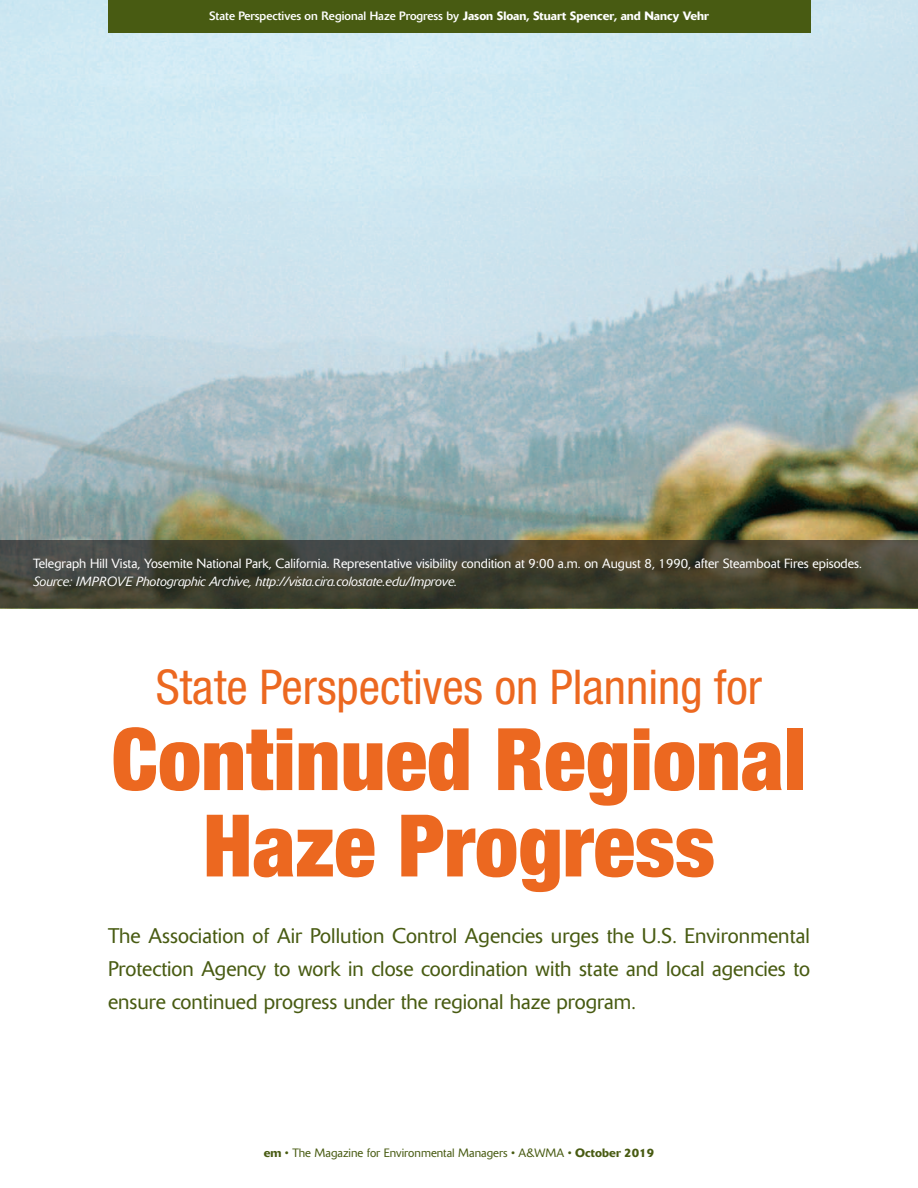
<style>
.page{position:relative;width:918px;height:1188px;background:#fff}
.page>*{position:absolute;margin:0;border:0;box-sizing:border-box;transform-origin:0 0}
.t1{font:900 condensed 86.4px/86.4px "Helvetica Neue";color:#ec6820;text-align:center}
.t2{font:condensed 48px "Helvetica Neue LT Std";color:#ec6820}
.t3{font:300 21px/33px "Delta BQ";color:#485b12;text-align:justify}
.t4{font:300 13.2px "Delta BQ";color:#fff}
.t5{font:italic 300 13.2px "Delta BQ";color:#fff}
.t6{font:12px "Delta BQ";color:#fff}
.t7{font:300 12px "Delta BQ";color:#485b12}
.s1{font-weight:500}
</style>
<div class="page">
<img style="left:0;top:0;width:918px;height:608px">
<div style="left:0;top:540px;width:918px;height:67px;background:#231f20;opacity:.64"></div>
<div style="left:108px;top:0;width:702px;height:32px;background:#485b12"></div>
<p class="t6" style="left:209px;top:11px;width:501px">State Perspectives on Regional Haze Progress by <span class="s1">Jason Sloan, Stuart Spencer, and Nancy Vehr</span></p>
<p class="t4" style="left:33px;top:559px;width:830px">Telegraph Hill Vista, Yosemite National Park, California. Representative visibility condition at 9:00 a.m. on August 8, 1990, after Steamboat Fires episodes.</p>
<p class="t5" style="left:33px;top:577px;width:426px">Source: IMPROVE Photographic Archive, http://vista.cira.colostate.edu/Improve.</p>
<h2 class="t2" style="left:156px;top:669px;width:608px">State Perspectives on Planning for</h2>
<h1 class="t1" style="left:112px;top:711px;width:696px">Continued Regional<br>Haze Progress</h1>
<p class="t3" style="left:108px;top:921px;width:704px">The Association of Air Pollution Control Agencies urges the U.S. Environmental Protection Agency to work in close coordination with state and local agencies to ensure continued progress under the regional haze program.</p>
<p class="t7" style="left:264px;top:1148px;width:392px"><span class="s1">em</span> • The Magazine for Environmental Managers • A&amp;WMA • <span class="s1">October 2019</span></p>
</div>
